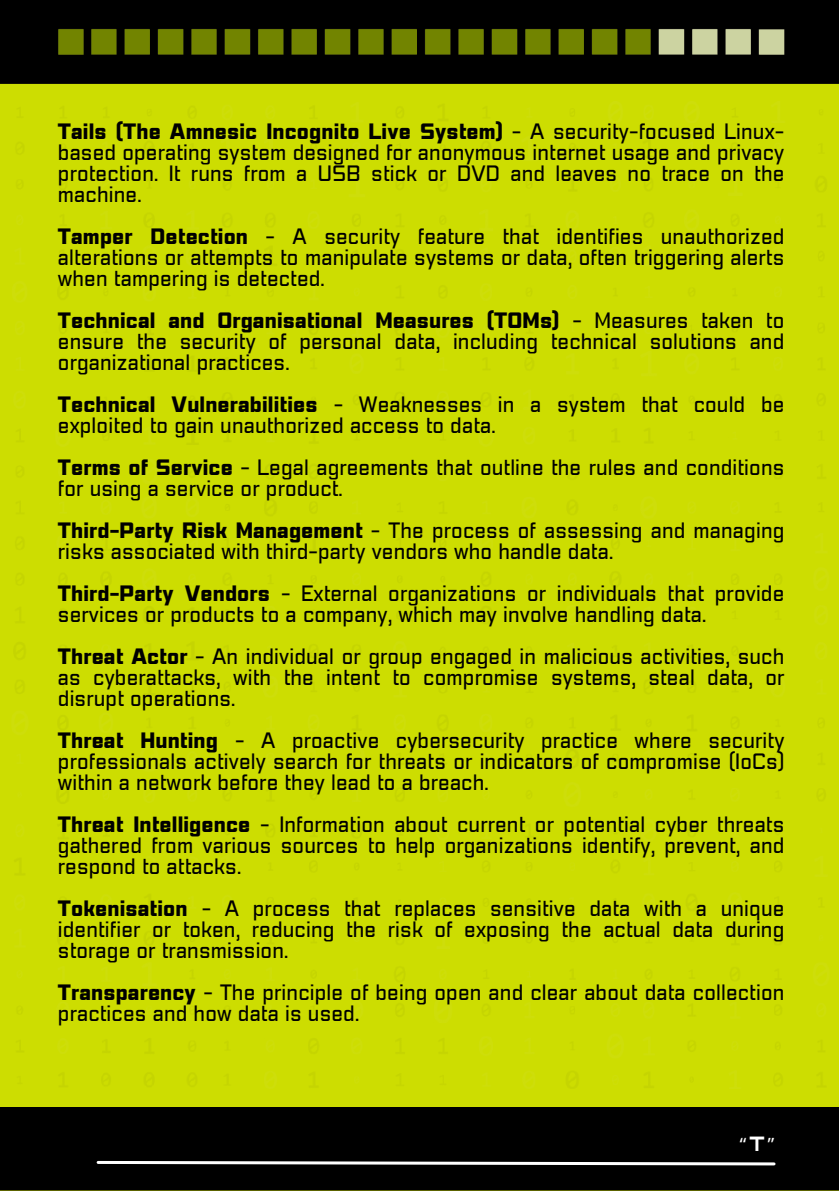
<style>
.page{position:relative;width:839px;height:1191px;background:#fff}
.page>*{position:absolute;margin:0;border:0;box-sizing:border-box;transform-origin:0 0}
.t1{font:20px/21px "Pattanakarn Regular Wd 3";letter-spacing:.01em;color:#000;text-align:justify}
.t2{font:20px "Pattanakarn Bold Wd 3";letter-spacing:.01em;color:#000}
.t3{font:18px "Noto Sans Gurmukhi";color:#fff}
.s1{font-family:"Pattanakarn Regular Wd 3"}
.s2{font-family:"Pattanakarn Bold Wd 3"}
.s3{font-family:"HK Modular";font-weight:700}
</style>
<div class="page">
<div style="left:0;top:0;width:838px;height:1191px;background:#cddd01"></div>
<div style="left:0;top:1107px;width:838px;height:84px;background:#000"></div>
<svg style="left:95px;top:1159px;width:682px;height:8px;background:#5f5f5f"></svg>
<div style="left:0;top:0;width:838px;height:84px;background:#000"></div>
<svg style="left:58px;top:29px;width:25px;height:25px"></svg>
<svg style="left:91px;top:29px;width:25px;height:25px"></svg>
<svg style="left:124px;top:29px;width:26px;height:25px"></svg>
<svg style="left:158px;top:29px;width:25px;height:25px"></svg>
<svg style="left:191px;top:29px;width:26px;height:25px"></svg>
<svg style="left:224px;top:29px;width:26px;height:25px"></svg>
<svg style="left:258px;top:29px;width:25px;height:25px"></svg>
<svg style="left:291px;top:29px;width:26px;height:25px"></svg>
<svg style="left:324px;top:29px;width:26px;height:25px"></svg>
<svg style="left:358px;top:29px;width:25px;height:25px"></svg>
<svg style="left:391px;top:29px;width:26px;height:25px"></svg>
<svg style="left:425px;top:29px;width:25px;height:25px"></svg>
<svg style="left:458px;top:29px;width:25px;height:25px"></svg>
<svg style="left:491px;top:29px;width:26px;height:25px"></svg>
<svg style="left:525px;top:29px;width:25px;height:25px"></svg>
<svg style="left:558px;top:29px;width:26px;height:25px"></svg>
<svg style="left:591px;top:29px;width:26px;height:25px"></svg>
<svg style="left:625px;top:29px;width:25px;height:25px"></svg>
<svg style="left:658px;top:29px;width:26px;height:25px"></svg>
<svg style="left:692px;top:29px;width:25px;height:25px"></svg>
<svg style="left:725px;top:29px;width:25px;height:25px"></svg>
<svg style="left:758px;top:29px;width:26px;height:26px"></svg>
<p class="t2" style="left:58px;top:120px;width:728px">Tails (The Amnesic Incognito Live System) <span class="s1">- A security-focused Linux-</span></p>
<p class="t1" style="left:58px;top:143px;width:728px">based operating system designed for anonymous internet usage and privacy protection. It runs from a USB stick or DVD and leaves no trace on the machine.</p>
<p class="t1" style="left:58px;top:227px;width:728px"><span class="s2">Tamper Detection</span> - A security feature that identifies unauthorized alterations or attempts to manipulate systems or data, often triggering alerts when tampering is detected.</p>
<p class="t2" style="left:58px;top:309px;width:728px">Technical and Organisational Measures (TOMs) <span class="s1">- Measures taken to</span></p>
<p class="t1" style="left:58px;top:332px;width:728px">ensure the security of personal data, including technical solutions and organizational practices.</p>
<p class="t1" style="left:58px;top:395px;width:728px"><span class="s2">Technical Vulnerabilities</span> - Weaknesses in a system that could be exploited to gain unauthorized access to data.</p>
<p class="t1" style="left:58px;top:458px;width:728px"><span class="s2">Terms of Service</span> - Legal agreements that outline the rules and conditions for using a service or product.</p>
<p class="t1" style="left:58px;top:521px;width:728px"><span class="s2">Third-Party Risk Management</span> - The process of assessing and managing risks associated with third-party vendors who handle data.</p>
<p class="t1" style="left:58px;top:584px;width:728px"><span class="s2">Third-Party Vendors</span> - External organizations or individuals that provide services or products to a company, which may involve handling data.</p>
<p class="t1" style="left:58px;top:647px;width:728px"><span class="s2">Threat Actor</span> - An individual or group engaged in malicious activities, such as cyberattacks, with the intent to compromise systems, steal data, or disrupt operations.</p>
<p class="t1" style="left:58px;top:731px;width:728px"><span class="s2">Threat Hunting</span> - A proactive cybersecurity practice where security professionals actively search for threats or indicators of compromise (IoCs) within a network before they lead to a breach.</p>
<p class="t1" style="left:58px;top:815px;width:728px"><span class="s2">Threat Intelligence</span> - Information about current or potential cyber threats gathered from various sources to help organizations identify, prevent, and respond to attacks.</p>
<p class="t1" style="left:58px;top:899px;width:728px"><span class="s2">Tokenisation</span> - A process that replaces sensitive data with a unique identifier or token, reducing the risk of exposing the actual data during storage or transmission.</p>
<p class="t1" style="left:58px;top:983px;width:728px"><span class="s2">Transparency</span> - The principle of being open and clear about data collection practices and how data is used.</p>
<p class="t3" style="left:738px;top:1135px;width:39px">“<span class="s3">T</span>”</p>
</div>
